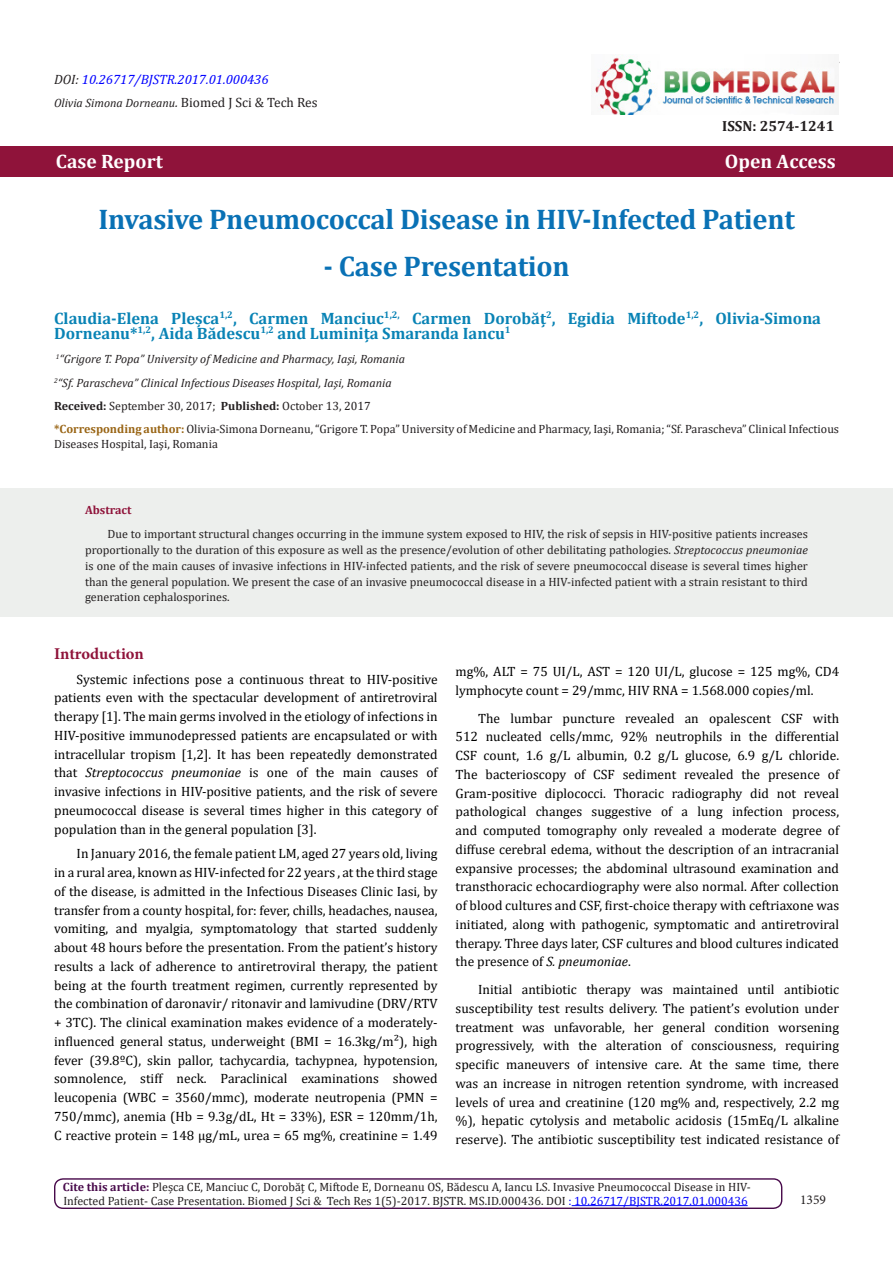
<style>
.page{position:relative;width:893px;height:1263px;background:#fff}
.page>*{position:absolute;margin:0;border:0;box-sizing:border-box;transform-origin:0 0}
.t1{font:700 28.5px "Cambria";letter-spacing:-.01em;color:#0971b5}
.t2{font:700 19.5px "Cambria";color:#fff}
.t3{font:700 16.5px/15px "Cambria";color:#0983b5}
.t4{font:700 16.5px "Minion Pro";letter-spacing:-.005em;color:#8f133a}
.t5{font:700 14.7px "Cambria";color:#231f20}
.t6{font:13.5px/18.8px "Cambria";color:#000;text-align:justify}
.t7{font:13.5px/18.8px "Cambria";color:#000001;text-align:justify}
.t8{font:italic 13.5px "Cambria";color:#00f}
.t9{font:13.5px "Minion Pro";color:#231f20}
.t10{font:12px/15.8px "Cambria";color:#231f20}
.t11{font:italic 12px "Cambria";color:#231f20}
.t12{font:700 12px "Cambria";color:#8f133a}
.s1{color:#231f20}
.s2{font-size:13.5px}
.s3{font-style:normal;font-size:13.5px}
.s4{font-weight:700}
.s5{font-weight:700;color:#996515}
.s6{font-style:italic}
.s7{font-weight:700;color:#480a4b}
.s8{color:#00f}
</style>
<div class="page">
<div style="left:0;top:146px;width:893px;height:31px;background:#8f133a"></div>
<img style="left:594px;top:54px;width:244px;height:60px">
<hr style="left:572px;top:1205px;width:176px;height:1px;background:#00f">
<div style="left:54px;top:1178px;width:728px;height:31px;border:1px solid #480a4b;border-radius:8px"></div>
<div style="left:0;top:488px;width:893px;height:129px;background:#edefed"></div>
<p class="t8" style="left:54px;top:70px;width:216px"><span class="s1">DOI:</span> 10.26717/BJSTR.2017.01.000436</p>
<p class="t11" style="left:54px;top:94px;width:265px">Olivia Simona Dorneanu<span class="s2">.</span> <span class="s3">Biomed J Sci &amp; Tech Res</span></p>
<p class="t5" style="left:722px;top:116px;width:114px">ISSN: 2574-1241</p>
<p class="t2" style="left:56px;top:147px;width:108px">Case Report</p>
<p class="t2" style="left:725px;top:147px;width:112px">Open Access</p>
<p class="t1" style="left:99px;top:199px;width:698px">Invasive Pneumococcal Disease in HIV-Infected Patient</p>
<p class="t1" style="left:324px;top:246px;width:248px">- Case Presentation</p>
<p class="t3" style="left:54px;top:310px;width:768px">Claudia-Elena Pleșca<sup>1,2</sup>, Carmen Manciuc<sup>1,2,</sup> Carmen Dorobăț<sup>2</sup>, Egidia Miftode<sup>1,2</sup>, Olivia-Simona<br>Dorneanu*<sup>1,2</sup>, Aida Bădescu<sup>1,2</sup> and Luminița Smaranda Iancu<sup>1</sup></p>
<p class="t11" style="left:56px;top:350px;width:351px"><sup>1</sup>“Grigore T. Popa” University of Medicine and Pharmacy, Iaşi, Romania</p>
<p class="t11" style="left:54px;top:374px;width:339px"><sup>2</sup>“Sf. Parascheva” Clinical Infectious Diseases Hospital, Iaşi, Romania</p>
<p class="t10" style="left:54px;top:398px;width:318px"><span class="s4">Received:</span> September 30, 2017; <span class="s4">Published:</span> October 13, 2017</p>
<p class="t10" style="left:54px;top:422px;width:786px;line-height:14.4px"><span class="s5">*Corresponding author:</span> Olivia-Simona Dorneanu, “Grigore T. Popa” University of Medicine and Pharmacy, Iaşi, Romania; “Sf. Parascheva” Clinical Infectious<br>Diseases Hospital, Iaşi, Romania</p>
<p class="t12" style="left:85px;top:501px;width:48px">Abstract</p>
<p class="t10" style="left:85px;top:526px;width:724px;text-align:justify;text-indent:22px">Due to important structural changes occurring in the immune system exposed to HIV, the risk of sepsis in HIV-positive patients increases proportionally to the duration of this exposure as well as the presence/evolution of other debilitating pathologies. <span class="s6">Streptococcus pneumoniae </span>is one of the main causes of invasive infections in HIV-infected patients, and the risk of severe pneumococcal disease is several times higher than the general population. We present the case of an invasive pneumococcal disease in a HIV-infected patient with a strain resistant to third generation cephalosporines.</p>
<p class="t4" style="left:54px;top:642px;width:91px">Introduction</p>
<p class="t7" style="left:54px;top:669px;width:385px;text-indent:22px">Systemic infections pose a continuous threat to HIV-positive patients even with the spectacular development of antiretroviral therapy [1]. The main germs involved in the etiology of infections in HIV-positive immunodepressed patients are encapsulated or with intracellular tropism [1,2]. It has been repeatedly demonstrated that <span class="s6">Streptococcus pneumoniae</span> is one of the main causes of invasive infections in HIV-positive patients, and the risk of severe pneumococcal disease is several times higher in this category of population than in the general population [3].</p>
<p class="t6" style="left:54px;top:844px;width:385px;text-indent:22px">In January 2016, the female patient LM, aged 27 years old, living in a rural area, known as HIV-infected for 22 years , at the third stage of the disease, is admitted in the Infectious Diseases Clinic Iasi, by transfer from a county hospital, for: fever, chills, headaches, nausea, vomiting, and myalgia, symptomatology that started suddenly about 48 hours before the presentation. From the patient’s history results a lack of adherence to antiretroviral therapy, the patient being at the fourth treatment regimen, currently represented by the combination of daronavir/ ritonavir and lamivudine (DRV/RTV + 3TC). The clinical examination makes evidence of a moderately&shy;influenced general status, underweight (BMI = 16.3kg/m²), high fever (39.8ºC), skin pallor, tachycardia, tachypnea, hypotension, somnolence, stiff neck. Paraclinical examinations showed leucopenia (WBC = 3560/mmc), moderate neutropenia (PMN = 750/mmc), anemia (Hb = 9.3g/dL, Ht = 33%), ESR = 120mm/1h, C reactive protein = 148 μg/mL, urea = 65 mg%, creatinine = 1.49</p>
<p class="t6" style="left:456px;top:662px;width:385px">mg%, ALT = 75 UI/L, AST = 120 UI/L, glucose = 125 mg%, CD4 lymphocyte count = 29/mmc, HIV RNA = 1.568.000 copies/ml.</p>
<p class="t6" style="left:456px;top:708px;width:385px;text-indent:22px">The lumbar puncture revealed an opalescent CSF with 512 nucleated cells/mmc, 92% neutrophils in the differential CSF count, 1.6 g/L albumin, 0.2 g/L glucose, 6.9 g/L chloride.<br>The bacterioscopy of CSF sediment revealed the presence of Gram-positive diplococci. Thoracic radiography did not reveal pathological changes suggestive of a lung infection process, and computed tomography only revealed a moderate degree of diffuse cerebral edema, without the description of an intracranial expansive processes; the abdominal ultrasound examination and transthoracic echocardiography were also normal. After collection of blood cultures and CSF, first-choice therapy with ceftriaxone was initiated, along with pathogenic, symptomatic and antiretroviral therapy. Three days later, CSF cultures and blood cultures indicated the presence of <span class="s6">S. pneumoniae</span>.</p>
<p class="t6" style="left:456px;top:980px;width:385px;text-indent:22px">Initial antibiotic therapy was maintained until antibiotic susceptibility test results delivery. The patient’s evolution under treatment was unfavorable, her general condition worsening progressively, with the alteration of consciousness, requiring specific maneuvers of intensive care. At the same time, there was an increase in nitrogen retention syndrome, with increased levels of urea and creatinine (120 mg% and, respectively, 2.2 mg %), hepatic cytolysis and metabolic acidosis (15mEq/L alkaline reserve). The antibiotic susceptibility test indicated resistance of</p>
<p class="t10" style="left:63px;top:1178px;width:689px"><span class="s7">Cite this article:</span> Pleșca CE, Manciuc C, Dorobăț C, Miftode E, Dorneanu OS, Bădescu A, Iancu LS. Invasive Pneumococcal Disease in HIV-</p>
<p class="t10" style="left:63px;top:1193px;width:686px">Infected Patient- Case Presentation. Biomed J Sci &amp; Tech Res 1(5)-2017. BJSTR. MS.ID.000436. DOI <span class="s8">: 10.26717/BJSTR.2017.01.000436</span></p>
<p class="t9" style="left:800px;top:1191px;width:27px">1359</p>
</div>
